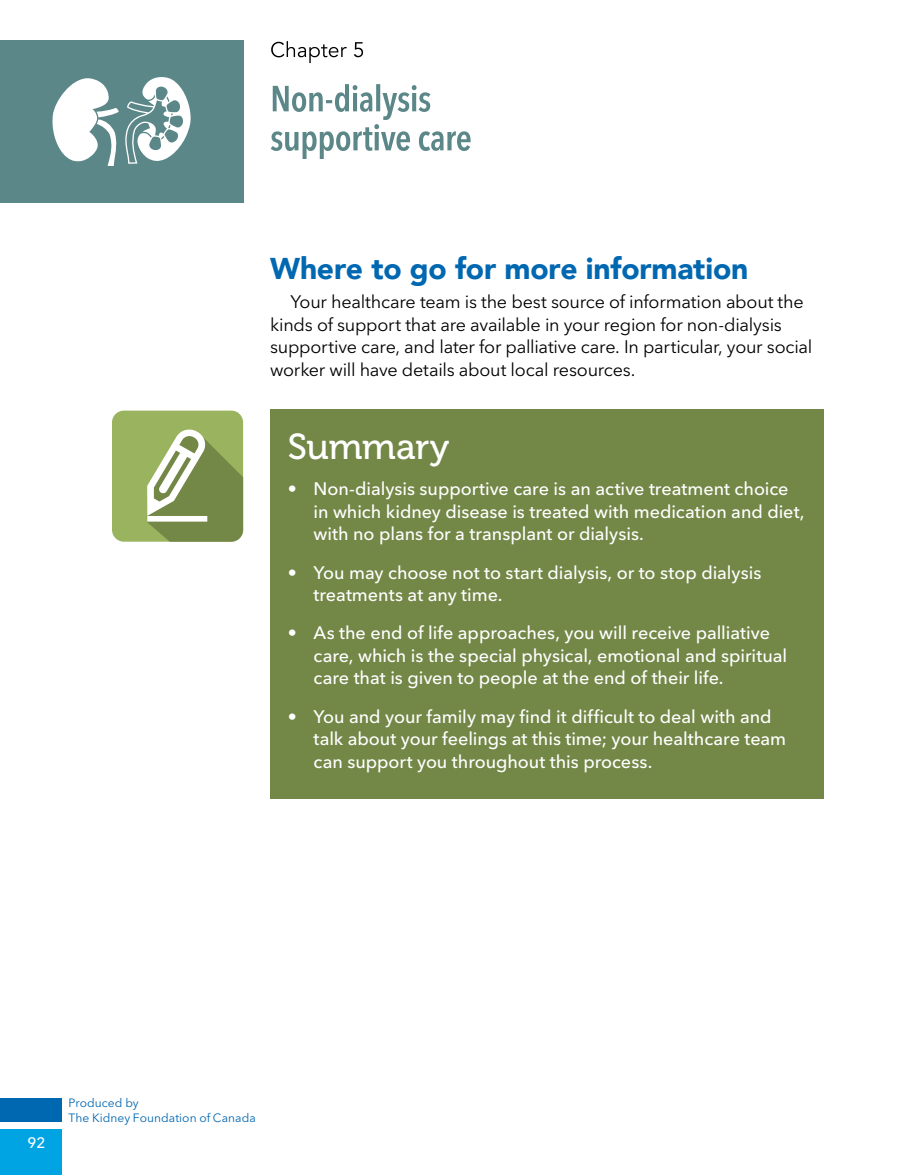
<style>
.page{position:relative;width:905px;height:1175px;background:#fff}
.page>*{position:absolute;margin:0;border:0;box-sizing:border-box;transform-origin:0 0}
.t1{font:36px "Museo 500";letter-spacing:-.005em;color:#fff}
.t2{font:900 30px "Avenir";letter-spacing:-.005em;color:#0067b1}
.t3{font:500 18px/22.5px "Avenir Next LT Pro";color:#fff}
.t4{font:18px/22.5px "Avenir Next LT Pro";letter-spacing:-.015em;color:#000}
.t5{font:500 15px "Avenir Next LT Pro";color:#fff}
.t6{font:12px/14.5px "Avenir Next LT Pro";letter-spacing:.005em;color:#0067b1}
</style>
<div class="page">
<div style="left:0;top:1098px;width:62px;height:23px;background:#0067b1"></div>
<div style="left:0;top:1128px;width:62px;height:46px;background:#00a4e3"></div>
<div style="left:270px;top:409px;width:554px;height:389px;background:#738747"></div>
<div style="left:112px;top:410px;width:131px;height:131px;background:#9ab35e;border-radius:12px"></div>
<svg style="left:147px;top:429px;width:96px;height:112px"></svg>
<div style="left:0;top:40px;width:243px;height:162px;background:#5c8789"></div>
<svg style="left:52px;top:77px;width:139px;height:89px"></svg>
<svg style="left:271px;top:84px;width:199px;height:75px"></svg>
<svg style="left:271px;top:41px;width:92px;height:22px"></svg>
<h2 class="t2" style="left:270px;top:243px;width:480px">Where to go for more information</h2>
<p class="t4" style="left:270px;top:291px;width:543px;text-indent:20px">Your healthcare team is the best source of information about the kinds of support that are available in your region for non-dialysis supportive care, and later for palliative care. In particular, your social worker will have details about local resources.</p>
<h1 class="t1" style="left:288px;top:427px;width:163px">Summary</h1>
<p class="t3" style="left:313px;top:477px;width:492px;text-indent:-26px">• Non-dialysis supportive care is an active treatment choice in which kidney disease is treated with medication and diet, with no plans for a transplant or dialysis.</p>
<p class="t3" style="left:313px;top:561px;width:449px;text-indent:-26px">• You may choose not to start dialysis, or to stop dialysis treatments at any time.</p>
<p class="t3" style="left:313px;top:621px;width:475px;text-indent:-26px">• As the end of life approaches, you will receive palliative care, which is the special physical, emotional and spiritual care that is given to people at the end of their life.</p>
<p class="t3" style="left:313px;top:705px;width:474px;text-indent:-26px">• You and your family may find it difficult to deal with and talk about your feelings at this time; your healthcare team can support you throughout this process.</p>
<p class="t5" style="left:27px;top:1133px;width:19px">92</p>
<p class="t6" style="left:68px;top:1095px;width:189px">Produced by<br>The Kidney Foundation of Canada</p>
</div>
